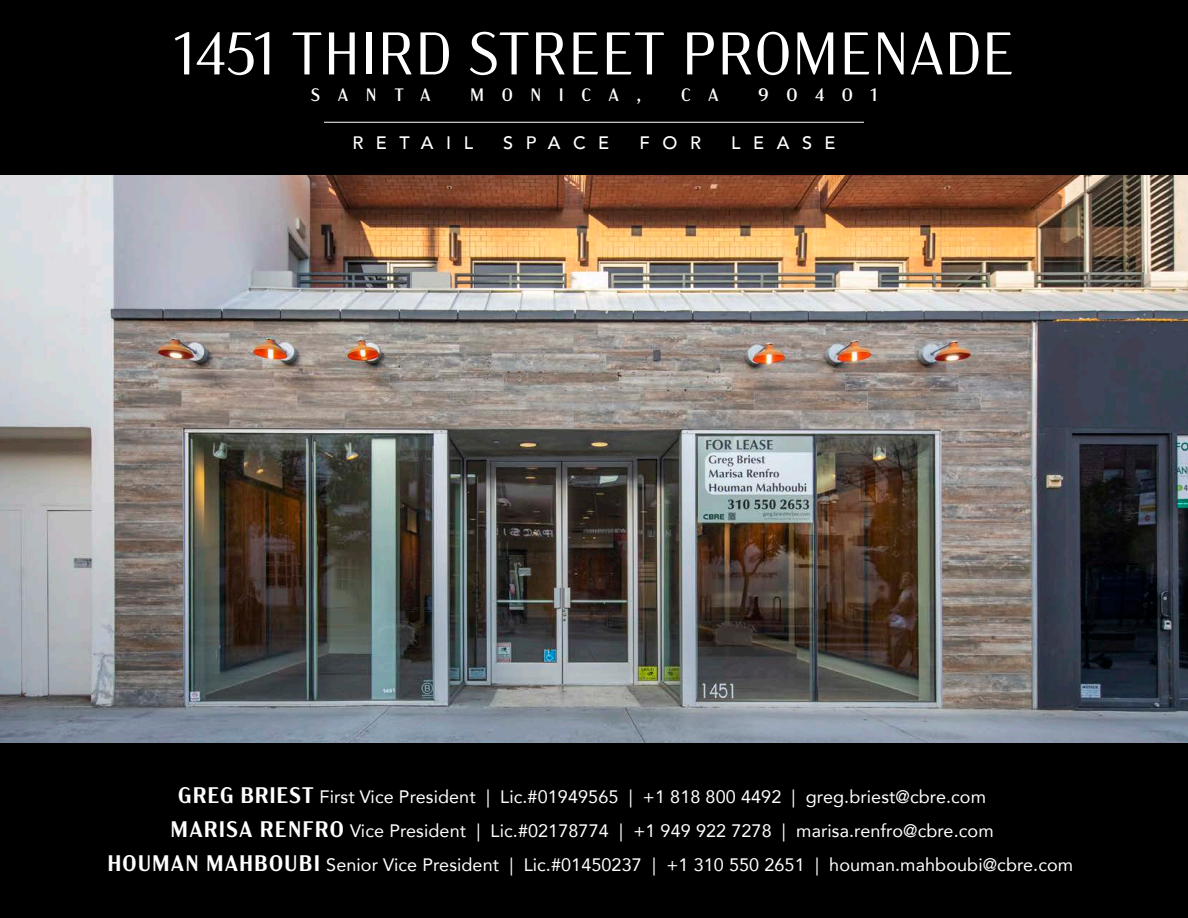
<style>
.page{position:relative;width:1188px;height:918px;background:#fff}
.page>*{position:absolute;margin:0;border:0;box-sizing:border-box;transform-origin:0 0}
.t1{font:300 60px "Acme Gothic";letter-spacing:.01em;color:#fff}
.t2{font:18px "Avenir";letter-spacing:.005em;color:#fff}
.t3{font:18px "Acme Gothic";letter-spacing:.98em;color:#fff}
.t4{font:500 18px "Avenir";letter-spacing:.7em;color:#fff}
.s1{font-family:"Acme Gothic";font-weight:600;font-size:22.5px}
</style>
<div class="page">
<div style="left:0;top:0;width:1188px;height:176px;background:#000"></div>
<div style="left:0;top:742px;width:1188px;height:176px;background:#000"></div>
<img style="left:0;top:176px;width:1188px;height:566px">
<hr style="left:324px;top:122px;width:540px;height:1px;background:#fff">
<p class="t1" style="left:173px;top:10px;width:843px">1451 THIRD STREET PROMENADE</p>
<p class="t3" style="left:311px;top:82px;width:121px">SANTA</p>
<p class="t3" style="left:470px;top:82px;width:173px">MONICA,</p>
<p class="t3" style="left:681px;top:82px;width:39px">C A</p>
<p class="t3" style="left:758px;top:82px;width:120px">90401</p>
<p class="t4" style="left:352px;top:127px;width:122px">RETAIL</p>
<p class="t4" style="left:503px;top:127px;width:108px">SPACE</p>
<p class="t4" style="left:640px;top:127px;width:63px">FOR</p>
<p class="t4" style="left:731px;top:127px;width:106px">LEASE</p>
<p class="t2" style="left:178px;top:783px;width:809px"><span class="s1">GREG BRIEST</span> First Vice President | Lic.#01949565 | +1 818 800 4492 | greg.briest@cbre.com</p>
<p class="t2" style="left:171px;top:817px;width:825px"><span class="s1">MARISA RENFRO</span> Vice President | Lic.#02178774 | +1 949 922 7278 | marisa.renfro@cbre.com</p>
<p class="t2" style="left:107px;top:851px;width:967px"><span class="s1">HOUMAN MAHBOUBI</span> Senior Vice President | Lic.#01450237 | +1 310 550 2651 | houman.mahboubi@cbre.com</p>
</div>
